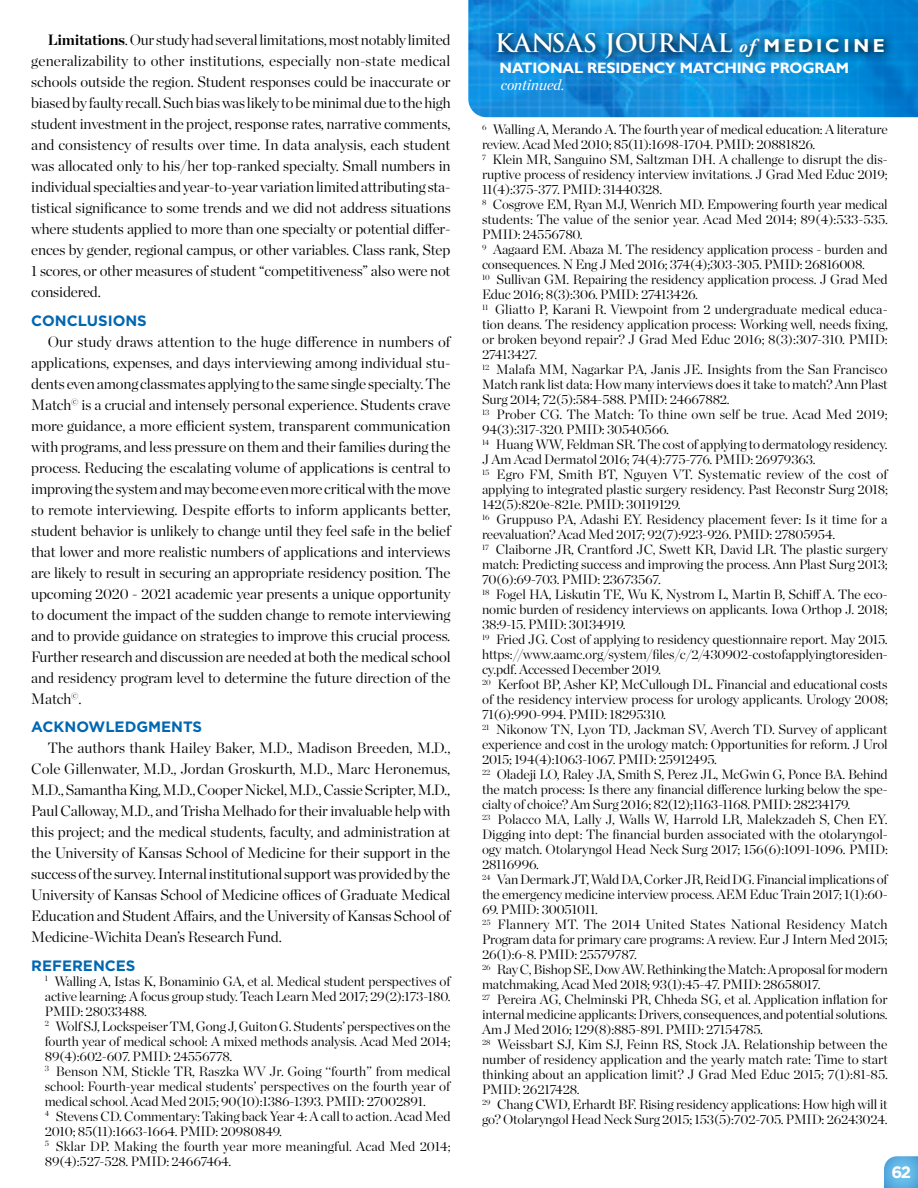
<style>
.page{position:relative;width:918px;height:1188px;background:#fff}
.page>*{position:absolute;margin:0;border:0;box-sizing:border-box;transform-origin:0 0}
.t1{font:700 24.9px "Trajan Pro";color:#fff}
.t2{font:700 16.5px "Gotham";color:#fff}
.t3{font:300 15px/21px "Chronicle Display";letter-spacing:-.01em;color:#000;text-align:justify}
.t4{font:700 15px "Gotham";color:#0067b1}
.t5{font:700 15px "Gill Sans";letter-spacing:-.01em;color:#fff}
.t6{font:italic 15px "Chronicle Display";color:#fff}
.t7{font:300 13.5px/15px "Chronicle Display";letter-spacing:-.01em;color:#000;text-align:justify}
.s1{font-weight:700}
.s2{color:#fff}
.s3{font-family:"Adobe Garamond Pro";font-style:italic;font-size:18.75px}
.s4{font-family:"Gill Sans";font-size:18.75px}
</style>
<div class="page">
<img style="left:468px;top:0;width:450px;height:117px">
<svg style="left:492px;top:27px;width:402px;height:41px;background:#107abd"></svg>
<svg style="left:884px;top:1156px;width:34px;height:32px"></svg>
<p class="t3" style="left:31px;top:29px;width:421px;text-indent:17px"><span class="s1">Limitations</span>. Our study had several limitations, most notably limited generalizability to other institutions, especially non-state medical schools outside the region. Student responses could be inaccurate or biased by faulty recall. Such bias was likely to be minimal due to the high student investment in the project, response rates, narrative comments, and consistency of results over time. In data analysis, each student was allocated only to his/her top-ranked specialty. Small numbers in individual specialties and year-to-year variation limited attributing sta&shy;tistical significance to some trends and we did not address situations where students applied to more than one specialty or potential differ&shy;ences by gender, regional campus, or other variables. Class rank, Step 1 scores, or other measures of student “competitiveness” also were not considered.</p>
<p class="t4" style="left:31px;top:311px;width:117px">CONCLUSIONS</p>
<p class="t3" style="left:31px;top:330px;width:421px;text-indent:17px">Our study draws attention to the huge difference in numbers of applications, expenses, and days interviewing among individual stu&shy;dents even among classmates applying to the same single specialty. The Match<sup>©</sup> is a crucial and intensely personal experience. Students crave more guidance, a more efficient system, transparent communication with programs, and less pressure on them and their families during the process. Reducing the escalating volume of applications is central to improving the system and may become even more critical with the move to remote interviewing. Despite efforts to inform applicants better, student behavior is unlikely to change until they feel safe in the belief that lower and more realistic numbers of applications and interviews are likely to result in securing an appropriate residency position. The upcoming 2020 - 2021 academic year presents a unique opportunity to document the impact of the sudden change to remote interviewing and to provide guidance on strategies to improve this crucial process.<br>Further research and discussion are needed at both the medical school and residency program level to determine the future direction of the Match<sup>©</sup>.</p>
<p class="t4" style="left:31px;top:717px;width:172px">ACKNOWLEDGMENTS</p>
<p class="t3" style="left:31px;top:737px;width:421px;text-indent:17px">The authors thank Hailey Baker, M.D., Madison Breeden, M.D., Cole Gillenwater, M.D., Jordan Groskurth, M.D., Marc Heronemus, M.D., Samantha King, M.D., Cooper Nickel, M.D., Cassie Scripter, M.D., Paul Calloway, M.D., and Trisha Melhado for their invaluable help with this project; and the medical students, faculty, and administration at the University of Kansas School of Medicine for their support in the success of the survey. Internal institutional support was provided by the University of Kansas School of Medicine offices of Graduate Medical Education and Student Affairs, and the University of Kansas School of Medicine-Wichita Dean’s Research Fund.</p>
<p class="t4" style="left:31px;top:956px;width:106px">REFERENCES</p>
<p class="t7" style="left:45px;top:973px;width:407px"><sup>1</sup><span class="s2">x</span>Walling A, Istas K, Bonaminio GA, et al. Medical student perspectives of active learning: A focus group study. Teach Learn Med 2017; 29(2):173-180.<br>PMID: 28033488.</p>
<p class="t7" style="left:45px;top:1018px;width:407px"><sup>2</sup> Wolf SJ, Lockspeiser TM, Gong J, Guiton G. Students’ perspectives on the fourth year of medical school: A mixed methods analysis. Acad Med 2014; 89(4):602-607. PMID: 24556778.</p>
<p class="t7" style="left:45px;top:1063px;width:407px"><sup>3</sup> Benson NM, Stickle TR, Raszka WV Jr. Going ‘‘fourth’’ from medical school: Fourth-year medical students’ perspectives on the fourth year of medical school. Acad Med 2015; 90(10):1386-1393. PMID: 27002891.</p>
<p class="t7" style="left:45px;top:1108px;width:407px"><sup>4</sup> Stevens CD. Commentary: Taking back Year 4: A call to action. Acad Med<br>2010; 85(11):1663-1664. PMID: 20980849.</p>
<p class="t7" style="left:45px;top:1138px;width:407px"><sup>5</sup> Sklar DP. Making the fourth year more meaningful. Acad Med 2014;<br>89(4):527-528. PMID: 24667464.</p>
<p class="t1" style="left:495px;top:28px;width:391px">KANSAS JOURNAL <span class="s3">of</span> <span class="s4">M EDIC I N E</span></p>
<p class="t5" style="left:500px;top:59px;width:351px">NATIONAL RESIDENCY MATCHING PROGRAM</p>
<p class="t6" style="left:501px;top:73px;width:65px">continued.</p>
<p class="t7" style="left:482px;top:121px;width:407px"><sup>6</sup> Walling A, Merando A. The fourth year of medical education: A literature review. Acad Med 2010; 85(11):1698-1704. PMID: 20881826.</p>
<p class="t7" style="left:482px;top:151px;width:407px"><sup>7</sup> Klein MR, Sanguino SM, Saltzman DH. A challenge to disrupt the dis&shy;ruptive process of residency interview invitations. J Grad Med Educ 2019; 11(4):375-377. PMID: 31440328.</p>
<p class="t7" style="left:482px;top:196px;width:407px"><sup>8</sup> Cosgrove EM, Ryan MJ, Wenrich MD. Empowering fourth year medical students: The value of the senior year. Acad Med 2014; 89(4):533-535.<br>PMID: 24556780.</p>
<p class="t7" style="left:482px;top:241px;width:407px"><sup>9</sup> Aagaard EM. Abaza M. The residency application process - burden and consequences. N Eng J Med 2016; 374(4);303-305. PMID: 26816008.</p>
<p class="t7" style="left:482px;top:271px;width:407px"><sup>10</sup> Sullivan GM. Repairing the residency application process. J Grad Med<br>Educ 2016; 8(3):306. PMID: 27413426.</p>
<p class="t7" style="left:482px;top:301px;width:407px"><sup>11</sup> Gliatto P, Karani R. Viewpoint from 2 undergraduate medical educa&shy;tion deans. The residency application process: Working well, needs fixing, or broken beyond repair? J Grad Med Educ 2016; 8(3):307-310. PMID:<br>27413427.</p>
<p class="t7" style="left:482px;top:361px;width:407px"><sup>12</sup> Malafa MM, Nagarkar PA, Janis JE. Insights from the San Francisco Match rank list data: How many interviews does it take to match? Ann Plast Surg 2014; 72(5):584-588. PMID: 24667882.</p>
<p class="t7" style="left:482px;top:406px;width:407px"><sup>13</sup> Prober CG. The Match: To thine own self be true. Acad Med 2019;<br>94(3):317-320. PMID: 30540566.</p>
<p class="t7" style="left:482px;top:436px;width:407px"><sup>14</sup> Huang WW, Feldman SR. The cost of applying to dermatology residency.<br>J Am Acad Dermatol 2016; 74(4):775-776. PMID: 26979363.</p>
<p class="t7" style="left:482px;top:466px;width:407px"><sup>15</sup> Egro FM, Smith BT, Nguyen VT. Systematic review of the cost of applying to integrated plastic surgery residency. Past Reconstr Surg 2018; 142(5):820e-821e. PMID: 30119129.</p>
<p class="t7" style="left:482px;top:511px;width:407px"><sup>16</sup> Gruppuso PA, Adashi EY. Residency placement fever: Is it time for a reevaluation? Acad Med 2017; 92(7):923-926. PMID: 27805954.</p>
<p class="t7" style="left:482px;top:541px;width:407px"><sup>17</sup> Claiborne JR, Crantford JC, Swett KR, David LR. The plastic surgery match: Predicting success and improving the process. Ann Plast Surg 2013; 70(6):69-703. PMID: 23673567.</p>
<p class="t7" style="left:482px;top:586px;width:407px"><sup>18</sup> Fogel HA, Liskutin TE, Wu K, Nystrom L, Martin B, Schiff A. The eco&shy;nomic burden of residency interviews on applicants. Iowa Orthop J. 2018; 38:9-15. PMID: 30134919.</p>
<p class="t7" style="left:482px;top:631px;width:407px"><sup>19</sup> Fried JG. Cost of applying to residency questionnaire report. May 2015. https://www.aamc.org/system/files/c/2/430902-costofapplyingtoresiden&shy;cy.pdf. Accessed December 2019.</p>
<p class="t7" style="left:482px;top:676px;width:407px"><sup>20</sup> Kerfoot BP, Asher KP, McCullough DL. Financial and educational costs of the residency interview process for urology applicants. Urology 2008; 71(6):990-994. PMID: 18295310.</p>
<p class="t7" style="left:482px;top:721px;width:407px"><sup>21</sup> Nikonow TN, Lyon TD, Jackman SV, Averch TD. Survey of applicant experience and cost in the urology match: Opportunities for reform. J Urol 2015; 194(4):1063-1067. PMID: 25912495.</p>
<p class="t7" style="left:482px;top:766px;width:407px"><sup>22</sup> Oladeji LO, Raley JA, Smith S, Perez JL, McGwin G, Ponce BA. Behind the match process: Is there any financial difference lurking below the spe&shy;cialty of choice? Am Surg 2016; 82(12);1163-1168. PMID: 28234179.</p>
<p class="t7" style="left:482px;top:811px;width:407px"><sup>23</sup> Polacco MA, Lally J, Walls W, Harrold LR, Malekzadeh S, Chen EY.<br>Digging into dept: The financial burden associated with the otolaryngol&shy;ogy match. Otolaryngol Head Neck Surg 2017; 156(6):1091-1096. PMID:<br>28116996.</p>
<p class="t7" style="left:482px;top:871px;width:407px"><sup>24</sup> Van Dermark JT, Wald DA, Corker JR, Reid DG. Financial implications of the emergency medicine interview process. AEM Educ Train 2017; 1(1):60-</p>
<p class="t7" style="left:482px;top:901px;width:118px">69. PMID: 30051011.</p>
<p class="t7" style="left:482px;top:916px;width:407px"><sup>25</sup> Flannery MT. The 2014 United States National Residency Match Program data for primary care programs: A review. Eur J Intern Med 2015; 26(1):6-8. PMID: 25579787.</p>
<p class="t7" style="left:482px;top:961px;width:407px"><sup>26</sup> Ray C, Bishop SE, Dow AW. Rethinking the Match: A proposal for modern matchmaking, Acad Med 2018; 93(1):45-47. PMID: 28658017.</p>
<p class="t7" style="left:482px;top:991px;width:407px"><sup>27</sup> Pereira AG, Chelminski PR, Chheda SG, et al. Application inflation for internal medicine applicants: Drivers, consequences, and potential solutions.<br>Am J Med 2016; 129(8):885-891. PMID: 27154785.</p>
<p class="t7" style="left:482px;top:1036px;width:407px"><sup>28</sup> Weissbart SJ, Kim SJ, Feinn RS, Stock JA. Relationship between the number of residency application and the yearly match rate: Time to start thinking about an application limit? J Grad Med Educ 2015; 7(1):81-85.<br>PMID: 26217428.</p>
<p class="t7" style="left:482px;top:1096px;width:407px"><sup>29</sup> Chang CWD, Erhardt BF. Rising residency applications: How high will it go? Otolaryngol Head Neck Surg 2015; 153(5):702-705. PMID: 26243024.</p>
<p class="t2" style="left:891px;top:1161px;width:21px">62</p>
</div>
